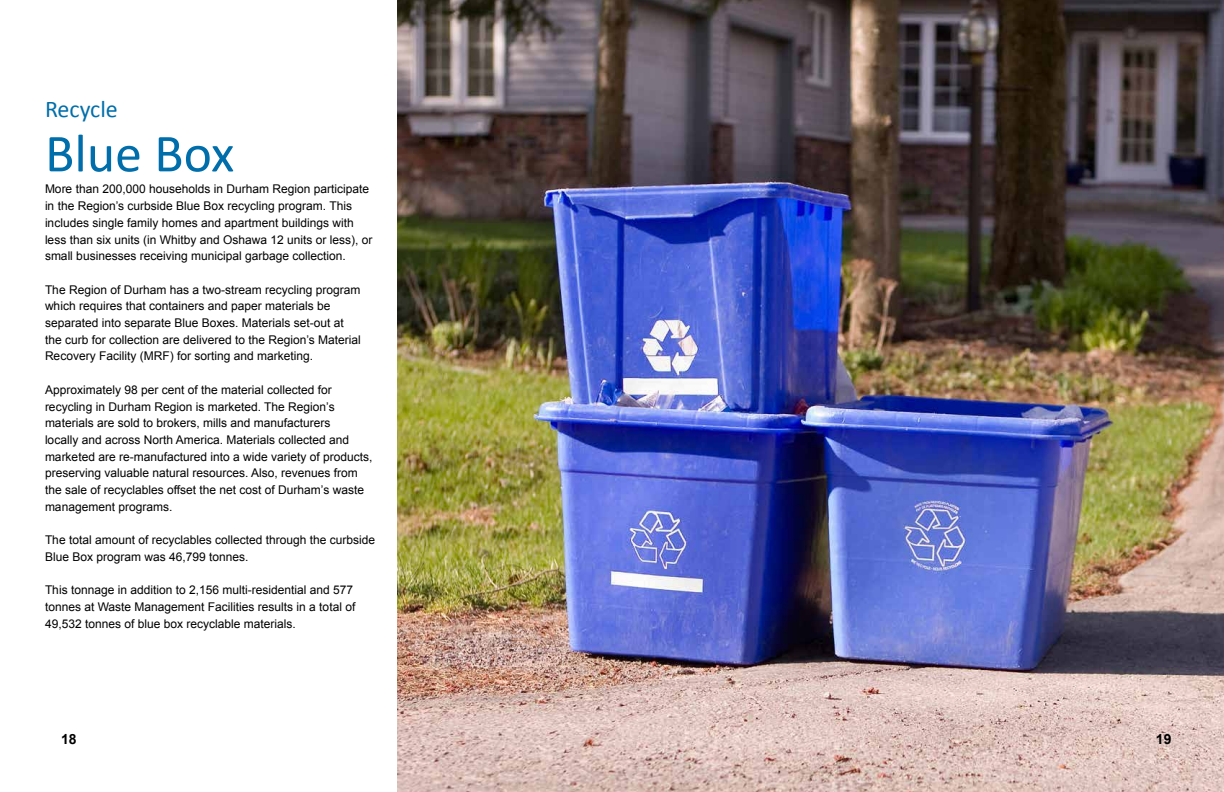
<style>
.page{position:relative;width:1224px;height:792px;background:#fff}
.page>*{position:absolute;margin:0;border:0;box-sizing:border-box;transform-origin:0 0}
.t1{font:54px "Calibri";color:#006eaa}
.t2{font:24px "Calibri";color:#006eaa}
.t3{font:700 14px "Arial";color:#000}
.t4{font:12px/16.7px "Arial";color:#000}
</style>
<div class="page">
<img style="left:397px;top:0;width:827px;height:792px">
<h2 class="t2" style="left:45px;top:94px;width:74px">Recycle</h2>
<h1 class="t1" style="left:45px;top:119px;width:191px">Blue Box</h1>
<p class="t4" style="left:45px;top:181px;width:329px">More than 200,000 households in Durham Region participate in the Region’s curbside Blue Box recycling program. This includes single family homes and apartment buildings with less than six units (in Whitby and Oshawa 12 units or less), or small businesses receiving municipal garbage collection.</p>
<p class="t4" style="left:45px;top:281px;width:317px">The Region of Durham has a two-stream recycling program which requires that containers and paper materials be separated into separate Blue Boxes. Materials set-out at the curb for collection are delivered to the Region’s Material Recovery Facility (MRF) for sorting and marketing.</p>
<p class="t4" style="left:45px;top:381px;width:329px">Approximately 98 per cent of the material collected for recycling in Durham Region is marketed. The Region’s materials are sold to brokers, mills and manufacturers<br>locally and across North America. Materials collected and marketed are re-manufactured into a wide variety of products, preserving valuable natural resources. Also, revenues from the sale of recyclables offset the net cost of Durham’s waste management programs.</p>
<p class="t4" style="left:45px;top:532px;width:332px">The total amount of recyclables collected through the curbside<br>Blue Box program was 46,799 tonnes.</p>
<p class="t4" style="left:45px;top:582px;width:312px">This tonnage in addition to 2,156 multi-residential and 577 tonnes at Waste Management Facilities results in a total of<br>49,532 tonnes of blue box recyclable materials.</p>
<p class="t3" style="left:61px;top:730px;width:17px">18</p>
<p class="t3" style="left:1156px;top:730px;width:17px">19</p>
</div>
